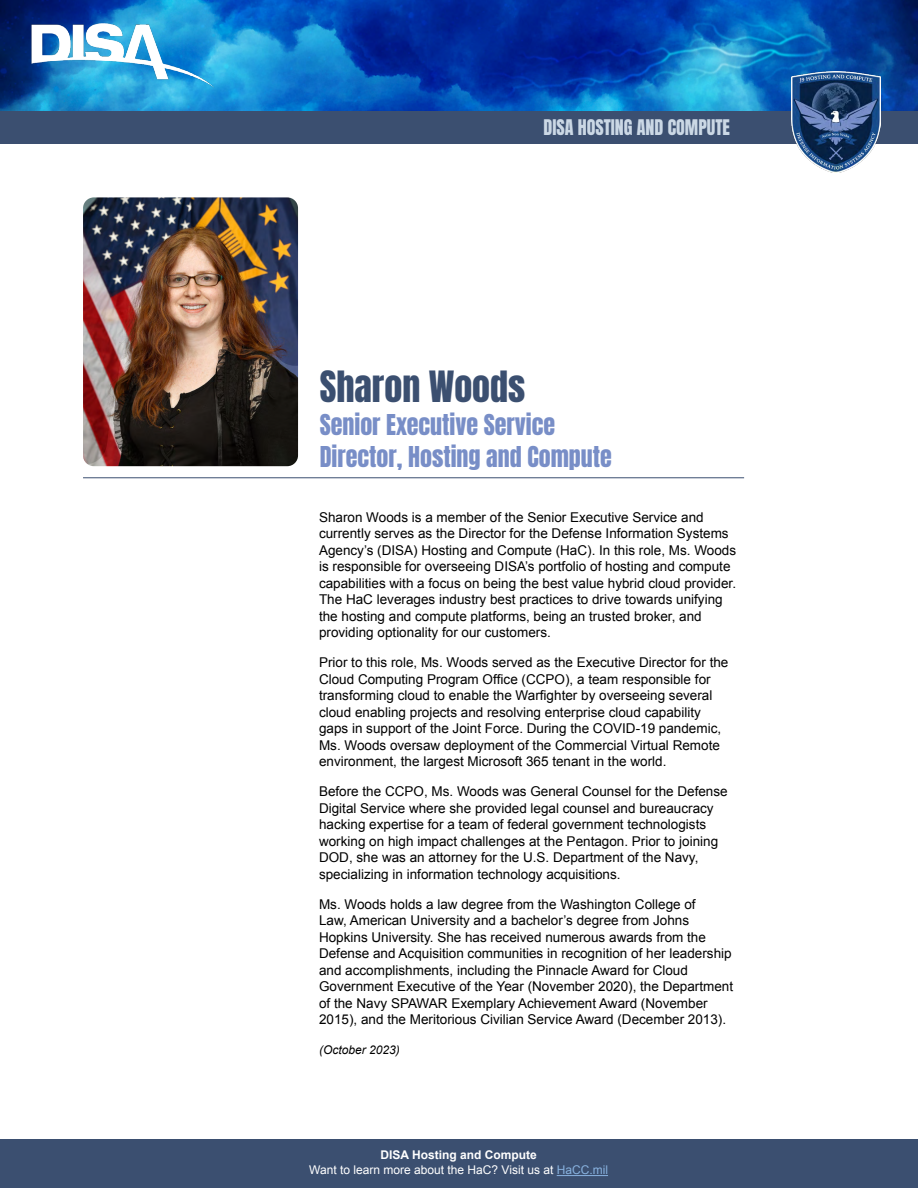
<style>
.page{position:relative;width:918px;height:1188px;background:#fff}
.page>*{position:absolute;margin:0;border:0;box-sizing:border-box;transform-origin:0 0}
.t1{font:36px "Anton";color:#3b4f70}
.t2{font:24px/32.4px "Anton";color:#788ec7}
.t3{font:18px "Anton";color:#cbd8e5}
.t4{font:13.5px/16.5px "Arial";color:#000}
.t5{font:12px/15.8px "Arial";color:#fff;text-align:center}
.t6{font:italic 12px "Arial";color:#000}
.s1{font-weight:700}
.s2{color:#88b2df}
</style>
<div class="page">
<img style="left:0;top:0;width:918px;height:111px">
<div style="left:0;top:111px;width:918px;height:32px;background:#3b4f70"></div>
<div style="left:0;top:1139px;width:918px;height:49px;background:#3b4f70"></div>
<img style="left:791px;top:71px;width:90px;height:101px">
<img style="left:28px;top:24px;width:195px;height:65px">
<hr style="left:557px;top:1175px;width:51px;height:1px;background:#88b2df">
<img style="left:83px;top:197px;width:215px;height:269px">
<hr style="left:83px;top:477px;width:661px;height:1px;background:#3b4f70">
<h3 class="t3" style="left:544px;top:118px;width:188px">DISA HOSTING AND COMPUTE</h3>
<h1 class="t1" style="left:320px;top:369px;width:207px">Sharon Woods</h1>
<h2 class="t2" style="left:320px;top:410px;width:294px">Senior Executive Service<br>Director, Hosting and Compute</h2>
<p class="t4" style="left:319px;top:509px;width:419px">Sharon Woods is a member of the Senior Executive Service and currently serves as the Director for the Defense Information Systems Agency’s (DISA) Hosting and Compute (HaC). In this role, Ms. Woods is responsible for overseeing DISA’s portfolio of hosting and compute capabilities with a focus on being the best value hybrid cloud provider.<br>The HaC leverages industry best practices to drive towards unifying the hosting and compute platforms, being an trusted broker, and providing optionality for our customers.</p>
<p class="t4" style="left:319px;top:655px;width:411px">Prior to this role, Ms. Woods served as the Executive Director for the Cloud Computing Program Office (CCPO), a team responsible for transforming cloud to enable the Warfighter by overseeing several cloud enabling projects and resolving enterprise cloud capability gaps in support of the Joint Force. During the COVID-19 pandemic, Ms. Woods oversaw deployment of the Commercial Virtual Remote environment, the largest Microsoft 365 tenant in the world.</p>
<p class="t4" style="left:319px;top:783px;width:410px">Before the CCPO, Ms. Woods was General Counsel for the Defense Digital Service where she provided legal counsel and bureaucracy hacking expertise for a team of federal government technologists working on high impact challenges at the Pentagon. Prior to joining DOD, she was an attorney for the U.S. Department of the Navy, specializing in information technology acquisitions.</p>
<p class="t4" style="left:319px;top:896px;width:416px">Ms. Woods holds a law degree from the Washington College of<br>Law, American University and a bachelor’s degree from Johns Hopkins University. She has received numerous awards from the Defense and Acquisition communities in recognition of her leadership and accomplishments, including the Pinnacle Award for Cloud Government Executive of the Year (November 2020), the Department of the Navy SPAWAR Exemplary Achievement Award (November 2015), and the Meritorious Civilian Service Award (December 2013).</p>
<p class="t6" style="left:319px;top:1042px;width:82px">(October 2023)</p>
<p class="t5" style="left:309px;top:1147px;width:300px"><span class="s1">DISA Hosting and Compute<br></span>Want to learn more about the HaC? Visit us at <span class="s2">HaCC.mil</span></p>
</div>
